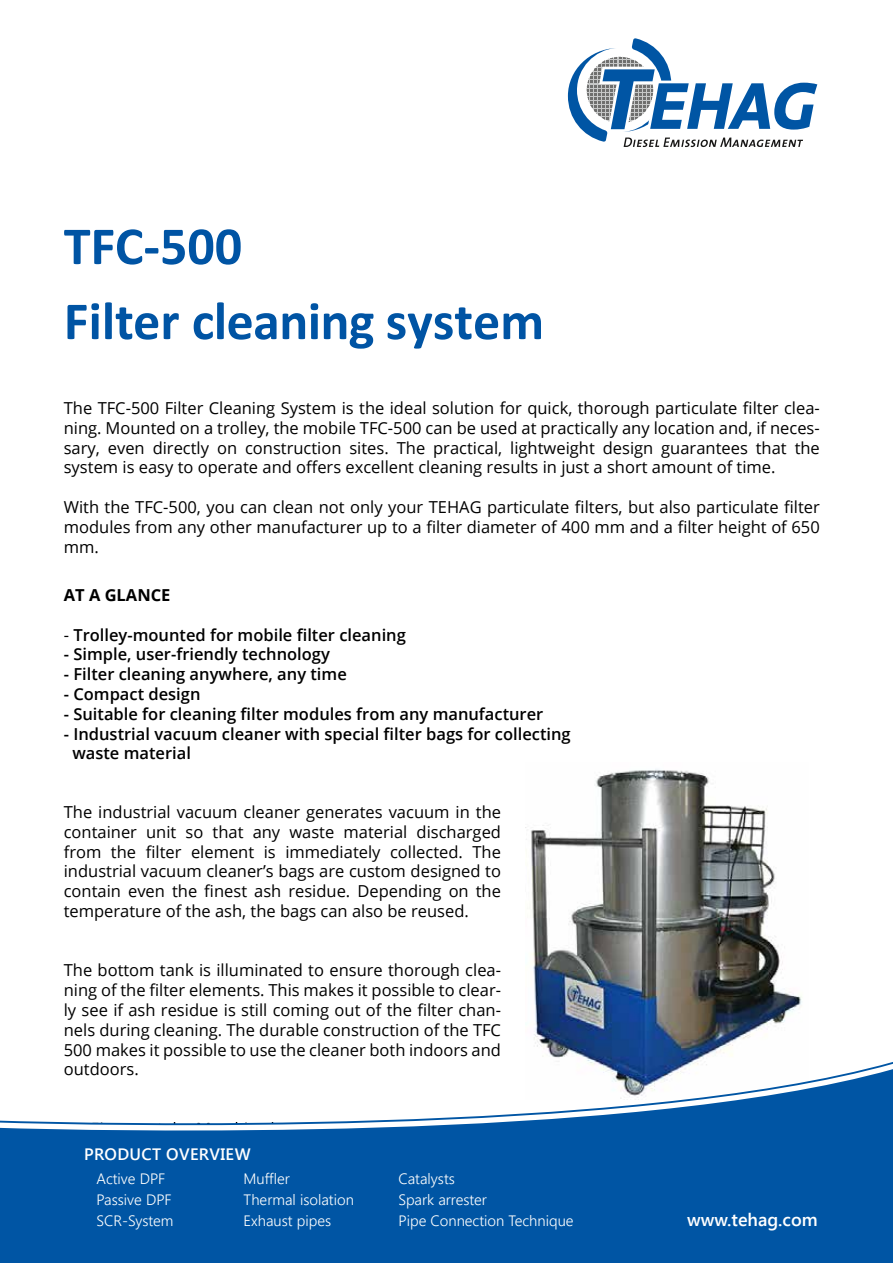
<style>
.page{position:relative;width:893px;height:1263px;background:#fff}
.page>*{position:absolute;margin:0;border:0;box-sizing:border-box;transform-origin:0 0}
.t1{font:700 54px/75px "Calibri";color:#0054a4}
.t2{font:600 18px "Segoe UI";color:#fff}
.t3{font:16.5px/19.8px "Open Sans";color:#000;text-align:justify}
.t4{font:600 16.5px/19.8px "Open Sans";color:#000}
.t5{font:600 16.5px "Segoe UI";letter-spacing:.02em;color:#fff}
.t6{font:700 16.5px "Open Sans";color:#000}
.t7{font:300 15px/21px "Segoe UI";color:#fff}
.s1{font-weight:400}
</style>
<div class="page">
<img style="left:531px;top:769px;width:271px;height:293px">
<div style="left:0;top:1208px;width:893px;height:55px;background:#0055a4"></div>
<svg style="left:0;top:1069px;width:893px;height:139px;fill:#0055a4"></svg>
<svg style="left:567px;top:38px;width:251px;height:110px"></svg>
<h1 class="t1" style="left:64px;top:209px;width:482px">TFC-500<br>Filter cleaning system</h1>
<p class="t3" style="left:64px;top:398px;width:758px">The TFC-500 Filter Cleaning System is the ideal solution for quick, thorough particulate filter clea&shy;ning. Mounted on a trolley, the mobile TFC-500 can be used at practically any location and, if neces&shy;sary, even directly on construction sites. The practical, lightweight design guarantees that the system is easy to operate and offers excellent cleaning results in just a short amount of time.</p>
<p class="t3" style="left:64px;top:497px;width:758px">With the TFC-500, you can clean not only your TEHAG particulate filters, but also particulate filter modules from any other manufacturer up to a filter diameter of 400 mm and a filter height of 650 mm.</p>
<p class="t6" style="left:64px;top:583px;width:108px">AT A GLANCE</p>
<p class="t4" style="left:64px;top:624px;width:344px"><span class="s1">-</span> Trolley-mounted for mobile filter cleaning</p>
<p class="t4" style="left:64px;top:644px;width:268px">- Simple, user-friendly technology</p>
<p class="t4" style="left:64px;top:664px;width:285px">- Filter cleaning anywhere, any time</p>
<p class="t4" style="left:64px;top:684px;width:138px">- Compact design</p>
<p class="t4" style="left:64px;top:703px;width:481px">- Suitable for cleaning filter modules from any manufacturer</p>
<p class="t4" style="left:72px;top:723px;width:500px;text-indent:-9px">- Industrial vacuum cleaner with special filter bags for collecting waste material</p>
<p class="t3" style="left:64px;top:802px;width:439px">The industrial vacuum cleaner generates vacuum in the container unit so that any waste material discharged from the filter element is immediately collected. The industrial vacuum cleaner’s bags are custom designed to contain even the finest ash residue. Depending on the temperature of the ash, the bags can also be reused.</p>
<p class="t3" style="left:64px;top:960px;width:439px">The bottom tank is illuminated to ensure thorough clea&shy;ning of the filter elements. This makes it possible to clear&shy;ly see if ash residue is still coming out of the filter chan&shy;nels during cleaning. The durable construction of the TFC 500 makes it possible to use the cleaner both indoors and outdoors.</p>
<p class="t5" style="left:84px;top:1143px;width:168px">PRODUCT OVERVIEW</p>
<p class="t7" style="left:96px;top:1167px;width:79px">Active DPF<br>Passive DPF<br>SCR-System</p>
<p class="t7" style="left:244px;top:1167px;width:112px">Muffler<br>Thermal isolation<br>Exhaust pipes</p>
<p class="t7" style="left:398px;top:1167px;width:177px">Catalysts<br>Spark arrester<br>Pipe Connection Technique</p>
<p class="t2" style="left:687px;top:1207px;width:132px">www.tehag.com</p>
</div>
